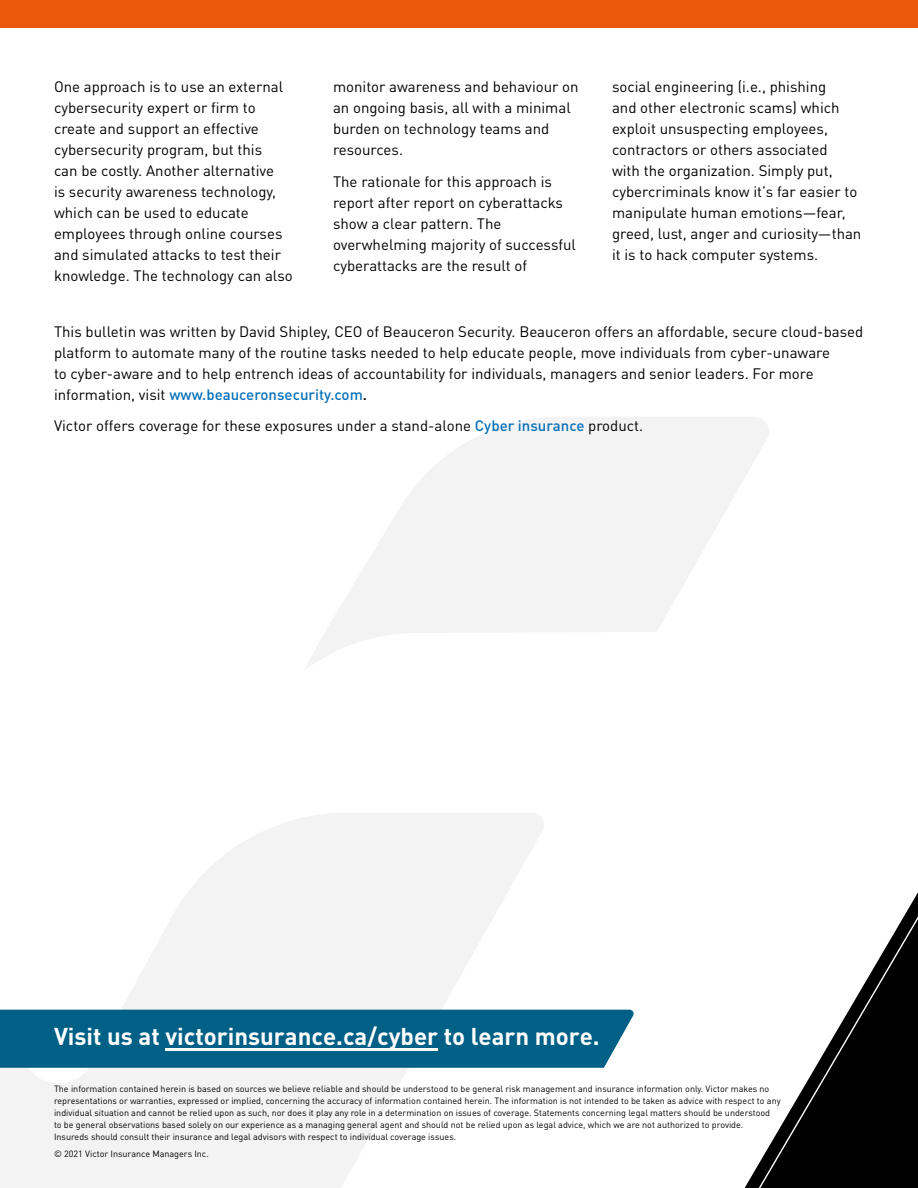
<style>
.page{position:relative;width:918px;height:1188px;background:#fff}
.page>*{position:absolute;margin:0;border:0;box-sizing:border-box;transform-origin:0 0}
.CTA_Text_16_18{font:700 24px "DIN Pro";color:#fff}
.Body_Text_10_14{font:15px/21px "DINOT";color:#000}
.Body_Text_10_14_Span{font:15px/21px "DINOT";color:#000}
.Disclaimer_Text_6_8{font:9px/12px "DINOT";color:#000}
.s1{font-weight:500;color:#0870b8}
.s2{font-weight:500}
</style>
<div class="page">
<div style="left:0;top:0;width:918px;height:28px;background:#ea580c"></div>
<svg style="left:0;top:813px;width:547px;height:375px;fill:#f3f3f3"></svg>
<svg style="left:305px;top:417px;width:464px;height:252px;fill:#f3f3f3"></svg>
<svg style="left:750px;top:892px;width:168px;height:296px"></svg>
<div style="left:0;top:1010px;width:634px;height:58px;background:#006085"></div>
<hr style="left:165px;top:1048px;width:273px;height:2px;background:#fff">
<p class="Body_Text_10_14" style="left:54px;top:75px;width:240px">One approach is to use an external cybersecurity expert or firm to create and support an effective cybersecurity program, but this<br>can be costly. Another alternative<br>is security awareness technology, which can be used to educate employees through online courses and simulated attacks to test their knowledge. The technology can also</p>
<p class="Body_Text_10_14" style="left:333px;top:75px;width:247px">monitor awareness and behaviour on an ongoing basis, all with a minimal burden on technology teams and resources.</p>
<p class="Body_Text_10_14" style="left:333px;top:170px;width:245px">The rationale for this approach is report after report on cyberattacks show a clear pattern. The overwhelming majority of successful cyberattacks are the result of</p>
<p class="Body_Text_10_14" style="left:612px;top:75px;width:251px">social engineering (i.e., phishing<br>and other electronic scams) which exploit unsuspecting employees, contractors or others associated<br>with the organization. Simply put, cybercriminals know it’s far easier to manipulate human emotions—fear, greed, lust, anger and curiosity—than it is to hack computer systems.</p>
<p class="Body_Text_10_14_Span" style="left:54px;top:319px;width:811px">This bulletin was written by David Shipley, CEO of Beauceron Security. Beauceron offers an affordable, secure cloud-based platform to automate many of the routine tasks needed to help educate people, move individuals from cyber-unaware<br>to cyber-aware and to help entrench ideas of accountability for individuals, managers and senior leaders. For more information, visit <span class="s1">www.beauceronsecurity.com</span><span class="s2">.</span></p>
<p class="Body_Text_10_14_Span" style="left:54px;top:414px;width:591px">Victor offers coverage for these exposures under a stand-alone <span class="s1">Cyber insurance</span> product.</p>
<p class="CTA_Text_16_18" style="left:54px;top:1017px;width:547px">Visit us at victorinsurance.ca/cyber to learn more.</p>
<p class="Disclaimer_Text_6_8" style="left:54px;top:1082px;width:728px">The information contained herein is based on sources we believe reliable and should be understood to be general risk management and insurance information only. Victor makes no representations or warranties, expressed or implied, concerning the accuracy of information contained herein. The information is not intended to be taken as advice with respect to any individual situation and cannot be relied upon as such, nor does it play any role in a determination on issues of coverage. Statements concerning legal matters should be understood<br>to be general observations based solely on our experience as a managing general agent and should not be relied upon as legal advice, which we are not authorized to provide.<br>Insureds should consult their insurance and legal advisors with respect to individual coverage issues.</p>
<p class="Disclaimer_Text_6_8" style="left:54px;top:1147px;width:156px">© 2021 Victor Insurance Managers Inc.</p>
</div>
